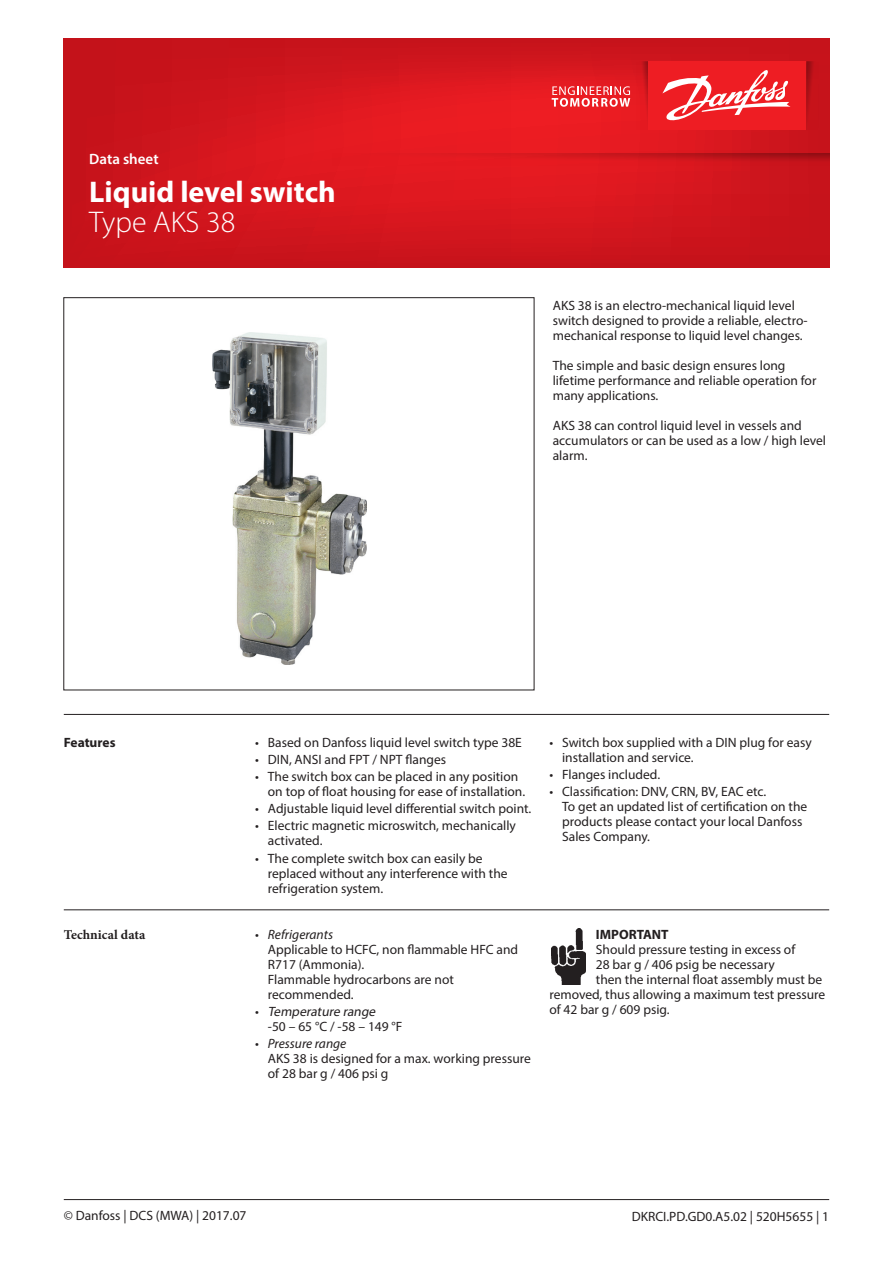
<style>
.page{position:relative;width:893px;height:1263px;background:#fff}
.page>*{position:absolute;margin:0;border:0;box-sizing:border-box;transform-origin:0 0}
.t1{font:700 30px "Myriad Pro";color:#fff}
.t2{font:300 30px "Myriad Pro";color:#fff}
.t3{font:600 15px "Myriad Pro";color:#fff}
.Normtext{font:13.5px/15px "Myriad Pro";color:#231f20}
.Litterature_No{font:13.5px "Myriad Pro";color:#231f20}
.t4{font:700 13.5px "Minion Pro";color:#231f20}
.Normtext-2{font:700 13.5px "Myriad Pro";color:#231f20}
.Normtext__bold{font:700 13.5px "Myriad Pro";color:#231f20}
.s1{font-style:italic}
</style>
<div class="page">
<hr style="left:64px;top:714px;width:765px;height:1px;background:#231f20">
<img style="left:213px;top:333px;width:154px;height:332px">
<svg style="left:64px;top:38px;width:765px;height:230px;background:#d3151d"></svg>
<svg style="left:806px;top:61px;width:13px;height:69px"></svg>
<svg style="left:636px;top:61px;width:12px;height:69px"></svg>
<div style="left:648px;top:61px;width:158px;height:69px;background:#ee1d23"></div>
<svg style="left:552px;top:86px;width:78px;height:21px;background:#f0696d"></svg>
<svg style="left:662px;top:70px;width:128px;height:51px"></svg>
<svg style="left:332px;top:153px;width:497px;height:13px;background:#d4171d"></svg>
<hr style="left:64px;top:1199px;width:765px;height:1px;background:#231f20">
<hr style="left:64px;top:909px;width:765px;height:1px;background:#231f20">
<img style="left:551px;top:929px;width:35px;height:55px">
<p class="t3" style="left:89px;top:150px;width:71px">Data sheet</p>
<h1 class="t1" style="left:89px;top:172px;width:248px">Liquid level switch</h1>
<h1 class="t2" style="left:89px;top:206px;width:148px">Type AKS 38</h1>
<p class="Normtext" style="left:553px;top:298px;width:256px">AKS 38 is an electro-mechanical liquid level switch designed to provide a reliable, electro&shy;mechanical response to liquid level changes.</p>
<p class="Normtext" style="left:553px;top:358px;width:265px">The simple and basic design ensures long lifetime performance and reliable operation for many applications.</p>
<p class="Normtext" style="left:553px;top:418px;width:275px">AKS 38 can control liquid level in vessels and accumulators or can be used as a low / high level alarm.</p>
<p class="Normtext__bold" style="left:64px;top:733px;width:53px">Features</p>
<p class="Normtext" style="left:255px;top:735px;width:268px">• Based on Danfoss liquid level switch type 38E</p>
<p class="Normtext" style="left:255px;top:752px;width:193px">• DIN, ANSI and FPT / NPT flanges</p>
<p class="Normtext" style="left:268px;top:769px;width:259px;text-indent:-13px">• The switch box can be placed in any position on top of float housing for ease of installation.</p>
<p class="Normtext" style="left:255px;top:801px;width:278px">• Adjustable liquid level differential switch point.</p>
<p class="Normtext" style="left:268px;top:818px;width:250px;text-indent:-13px">• Electric magnetic microswitch, mechanically activated.</p>
<p class="Normtext" style="left:268px;top:850px;width:241px;text-indent:-13px">• The complete switch box can easily be replaced without any interference with the refrigeration system.</p>
<p class="Normtext" style="left:562px;top:735px;width:251px;text-indent:-13px">• Switch box supplied with a DIN plug for easy installation and service.</p>
<p class="Normtext" style="left:549px;top:767px;width:112px">• Flanges included.</p>
<p class="Normtext" style="left:562px;top:784px;width:247px;text-indent:-13px">• Classification: DNV, CRN, BV, EAC etc.<br>To get an updated list of certification on the products please contact your local Danfoss Sales Company.</p>
<p class="t4" style="left:64px;top:925px;width:83px">Technical data</p>
<p class="Normtext-2" style="left:596px;top:926px;width:74px">IMPORTANT</p>
<p class="Normtext" style="left:596px;top:942px;width:201px">Should pressure testing in excess of</p>
<p class="Normtext" style="left:596px;top:957px;width:180px">28 bar g / 406 psig be necessary</p>
<p class="Normtext" style="left:596px;top:972px;width:228px">then the internal float assembly must be</p>
<p class="Normtext" style="left:549px;top:987px;width:277px">removed, thus allowing a maximum test pressure</p>
<p class="Normtext" style="left:549px;top:1002px;width:122px">of 42 bar g / 609 psig.</p>
<p class="Normtext" style="left:268px;top:927px;width:252px;text-indent:-13px">• <span class="s1">Refrigerants<br></span>Applicable to HCFC, non flammable HFC and<br>R717 (Ammonia).<br>Flammable hydrocarbons are not recommended.</p>
<p class="Normtext" style="left:268px;top:1004px;width:136px;text-indent:-13px">• <span class="s1">Temperature range<br></span>-50 – 65 °C / -58 – 149 °F</p>
<p class="Normtext" style="left:268px;top:1036px;width:264px;text-indent:-13px">• <span class="s1">Pressure range<br></span>AKS 38 is designed for a max. working pressure of 28 bar g / 406 psi g</p>
<p class="Normtext" style="left:64px;top:1208px;width:184px">© Danfoss | DCS (MWA) | 2017.07</p>
<p class="Litterature_No" style="left:632px;top:1208px;width:199px">DKRCI.PD.GD0.A5.02 | 520H5655 | 1</p>
</div>
